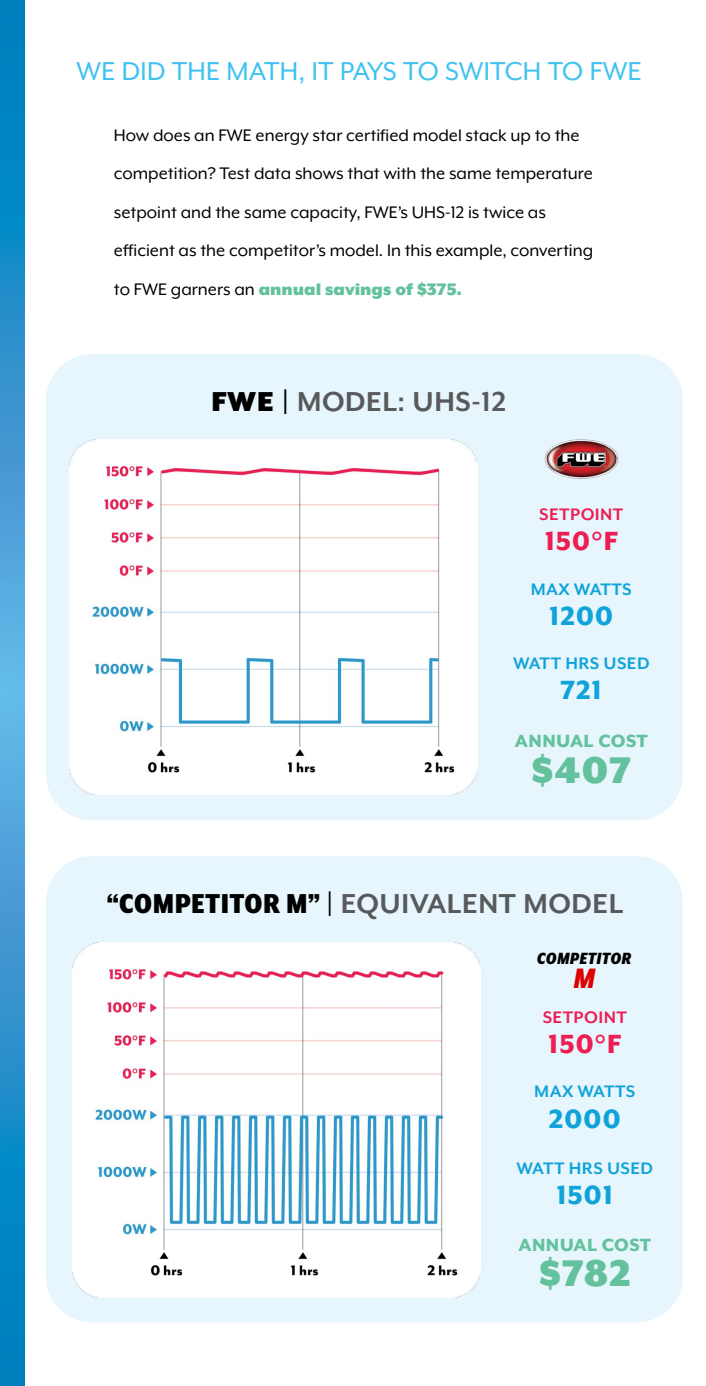
<style>
.page{position:relative;width:706px;height:1386px;background:#fff}
.page>*{position:absolute;margin:0;border:0;box-sizing:border-box;transform-origin:0 0}
.t1{font:900 42.7px "Mr Eaves XL Mod OT";letter-spacing:.02em;color:#63c29d}
.t2{font:italic 900 32.38px "Mr Eaves XL Mod Nar OT";color:#e00000}
.t3{font:700 31.5px "Mr Eaves XL Mod OT";letter-spacing:.02em;color:#58595b}
.t4{font:800 30.28px "Mr Eaves Mod OT";letter-spacing:.02em;color:#0fa3d9}
.t5{font:800 30.28px "Mr Eaves Mod OT";letter-spacing:.02em;color:#ed1e54}
.t6{font:29.75px "Mr Eaves XL Mod OT";letter-spacing:.01em;color:#3ec2f1}
.t7{font:800 20.3px "Mr Eaves XL Mod OT";letter-spacing:.02em;color:#63c29d}
.t8{font:19.25px/38.5px "Mr Eaves XL Mod OT";color:#000}
.t9{font:700 19.25px "Mr Eaves Mod OT";letter-spacing:.02em;color:#0fa3d9}
.t10{font:700 19.25px "Mr Eaves Mod OT";letter-spacing:.02em;color:#ed1e54}
.t11{font:italic 900 18.72px "Mr Eaves XL Mod Nar OT";letter-spacing:.02em;color:#000}
.s1{font-weight:900;color:#63c29d}
.s2{font-weight:900;color:#000}
.s3{font-family:"Mr Eaves XL Mod Nar OT";font-weight:900;color:#000}
</style>
<div class="page">
<svg style="left:0;top:0;width:24px;height:1386px;background:#2a94ce"></svg>
<div style="left:46px;top:856px;width:636px;height:466px;background:#e7f6fd;border-radius:46px"></div>
<img style="left:73px;top:942px;width:407px;height:355px">
<div style="left:46px;top:354px;width:636px;height:466px;background:#e7f6fd;border-radius:46px"></div>
<img style="left:69px;top:439px;width:408px;height:355px">
<img style="left:544px;top:439px;width:75px;height:40px">
<h3 class="t6" style="left:77px;top:56px;width:566px">WE DID THE MATH, IT PAYS TO SWITCH TO FWE</h3>
<p class="t8" style="left:114px;top:116px;width:480px">How does an FWE energy star certified model stack up to the competition? Test data shows that with the same temperature setpoint and the same capacity, FWE’s UHS-12 is twice as efficient as the competitor’s model. In this example, converting to FWE garners an <span class="s1">annual savings of $375.</span></p>
<h3 class="t3" style="left:211px;top:386px;width:296px"><span class="s2">FWE |</span> MODEL: UHS-12</h3>
<p class="t10" style="left:539px;top:504px;width:86px">SETPOINT</p>
<h3 class="t5" style="left:544px;top:525px;width:75px">150°F</h3>
<p class="t9" style="left:530px;top:578px;width:102px">MAX WATTS</p>
<h3 class="t4" style="left:549px;top:599px;width:66px">1200</h3>
<p class="t9" style="left:512px;top:653px;width:138px">WATT HRS USED</p>
<h3 class="t4" style="left:560px;top:674px;width:43px">721</h3>
<p class="t7" style="left:514px;top:731px;width:134px">ANNUAL COST</p>
<h1 class="t1" style="left:531px;top:749px;width:101px">$407</h1>
<h3 class="t3" style="left:107px;top:888px;width:518px"><span class="s3">“COMPETITOR M” |</span> EQUIVALENT MODEL</h3>
<p class="t11" style="left:536px;top:949px;width:96px">COMPETITOR</p>
<h2 class="t2" style="left:573px;top:963px;width:23px">M</h2>
<p class="t10" style="left:542px;top:1007px;width:86px">SETPOINT</p>
<h3 class="t5" style="left:548px;top:1028px;width:75px">150°F</h3>
<p class="t9" style="left:534px;top:1081px;width:102px">MAX WATTS</p>
<h3 class="t4" style="left:548px;top:1102px;width:74px">2000</h3>
<p class="t9" style="left:516px;top:1157px;width:138px">WATT HRS USED</p>
<h3 class="t4" style="left:556px;top:1178px;width:58px">1501</h3>
<p class="t7" style="left:518px;top:1235px;width:134px">ANNUAL COST</p>
<h1 class="t1" style="left:539px;top:1252px;width:93px">$782</h1>
</div>
